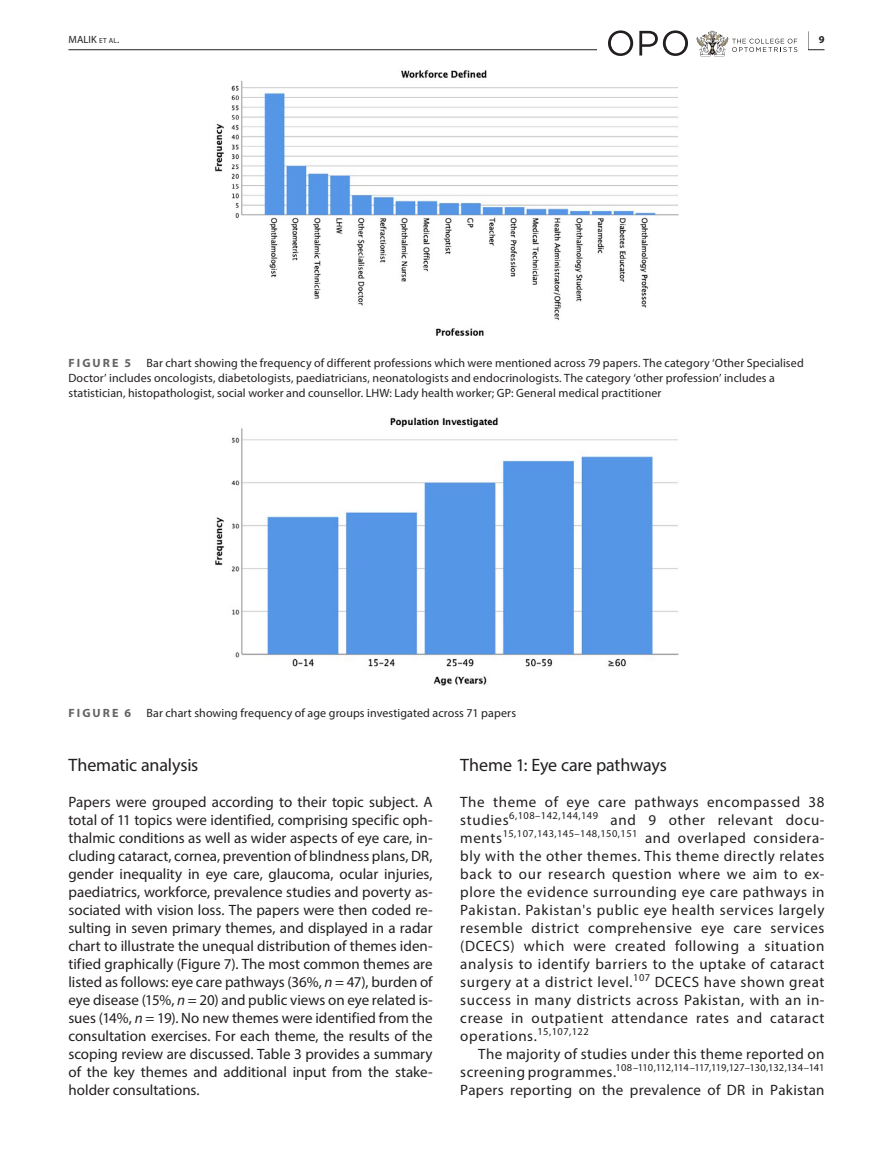
<style>
.page{position:relative;width:893px;height:1174px;background:#fff}
.page>*{position:absolute;margin:0;border:0;box-sizing:border-box;transform-origin:0 0}
.t1{font:700 18.15px "Myriad Pro";color:#231f20;scale:.4 1}
.t2{font:18px "Myriad Pro";letter-spacing:-.01em;color:#231f20}
.t3{font:15px/18px "Myriad Pro";letter-spacing:.03em;color:#231f20;text-align:justify}
.t4{font:12px/15px "Myriad Pro";letter-spacing:.01em;color:#231f20}
.t5{font:700 12px "Myriad Pro";letter-spacing:.175em;color:#636366}
.t6{font:10.5px "Myriad Pro";letter-spacing:.04em;color:#231f20}
.t7{font:10.5px "Myriad Pro";letter-spacing:-.02em;color:#231f20}
.t8{font:10.5px "Myriad Pro";letter-spacing:.01em;color:#231f20}
.s1{font-size:7.35px}
.s2{font-size:10.5px}
.s3{font-style:italic}
</style>
<div class="page">
<hr style="left:68px;top:49px;width:756px;height:1px;background:#231f20">
<div style="left:597px;top:30px;width:211px;height:26px;background:#fff"></div>
<svg style="left:696px;top:31px;width:101px;height:25px"></svg>
<svg style="left:608px;top:30px;width:80px;height:26px"></svg>
<img style="left:215px;top:70px;width:463px;height:266px">
<img style="left:215px;top:417px;width:463px;height:268px">
<p class="t8" style="left:68px;top:33px;width:52px">MALIK <span class="s1">et al</span>.</p>
<p class="t1" style="left:807px;top:27px;width:45px">| <span class="s2">9</span></p>
<p class="t4" style="left:68px;top:355px;width:737px;text-indent:78px">Bar chart showing the frequency of different professions which were mentioned across 79 papers. The category ‘Other Specialised<br>Doctor’ includes oncologists, diabetologists, paediatricians, neonatologists and endocrinologists. The category ‘other profession’ includes a statistician, histopathologist, social worker and counsellor. LHW: Lady health worker; GP: General medical practitioner</p>
<p class="t5" style="left:69px;top:355px;width:64px">FIGURE 5</p>
<p class="t5" style="left:69px;top:705px;width:64px">FIGURE 6</p>
<p class="t4" style="left:147px;top:705px;width:371px">Bar chart showing frequency of age groups investigated across 71 papers</p>
<p class="t2" style="left:68px;top:754px;width:131px">Thematic analysis</p>
<p class="t3" style="left:68px;top:793px;width:366px">Papers were grouped according to their topic subject. A total of 11 topics were identified, comprising specific oph&shy;thalmic conditions as well as wider aspects of eye care, in&shy;cluding cataract, cornea, prevention of blindness plans, DR, gender inequality in eye care, glaucoma, ocular injuries, paediatrics, workforce, prevalence studies and poverty as&shy;sociated with vision loss. The papers were then coded re&shy;sulting in seven primary themes, and displayed in a radar chart to illustrate the unequal distribution of themes iden&shy;tified graphically (Figure 7). The most common themes are listed as follows: eye care pathways (36%, <span class="s3">n</span> = 47), burden of eye disease (15%, <span class="s3">n</span> = 20) and public views on eye related is&shy;sues (14%, <span class="s3">n</span> = 19). No new themes were identified from the consultation exercises. For each theme, the results of the scoping review are discussed. Table 3 provides a summary of the key themes and additional input from the stake&shy;holder consultations.</p>
<p class="t2" style="left:460px;top:754px;width:208px">Theme 1: Eye care pathways</p>
<p class="t3" style="left:460px;top:793px;width:366px">The theme of eye care pathways encompassed 38 studies</p>
<p class="t6" style="left:509px;top:808px;width:90px">6,108–142,144,149</p>
<p class="t3" style="left:611px;top:811px;width:215px">and 9 other relevant docu-</p>
<p class="t6" style="left:503px;top:826px;width:136px">15,107,143,145–148,150,151</p>
<p class="t3" style="left:460px;top:829px;width:366px;text-indent:185px">and overlaped considera&shy;bly with the other themes. This theme directly relates back to our research question where we aim to ex&shy;plore the evidence surrounding eye care pathways in Pakistan. Pakistan's public eye health services largely resemble district comprehensive eye care services (DCECS) which were created following a situation analysis to identify barriers to the uptake of cataract surgery at a district level.<sup>107</sup> DCECS have shown great success in many districts across Pakistan, with an in&shy;crease in outpatient attendance rates and cataract operations.</p>
<p class="t3" style="left:460px;top:829px;width:43px">ments</p>
<p class="t6" style="left:537px;top:1024px;width:53px">15,107,122</p>
<p class="t3" style="left:460px;top:1045px;width:366px;text-indent:18px">The majority of studies under this theme reported on screening programmes.</p>
<p class="t7" style="left:616px;top:1060px;width:210px">108–110,112,114–117,119,127–130,132,134–141</p>
<p class="t3" style="left:460px;top:1081px;width:366px">Papers reporting on the prevalence of DR in Pakistan</p>
</div>
